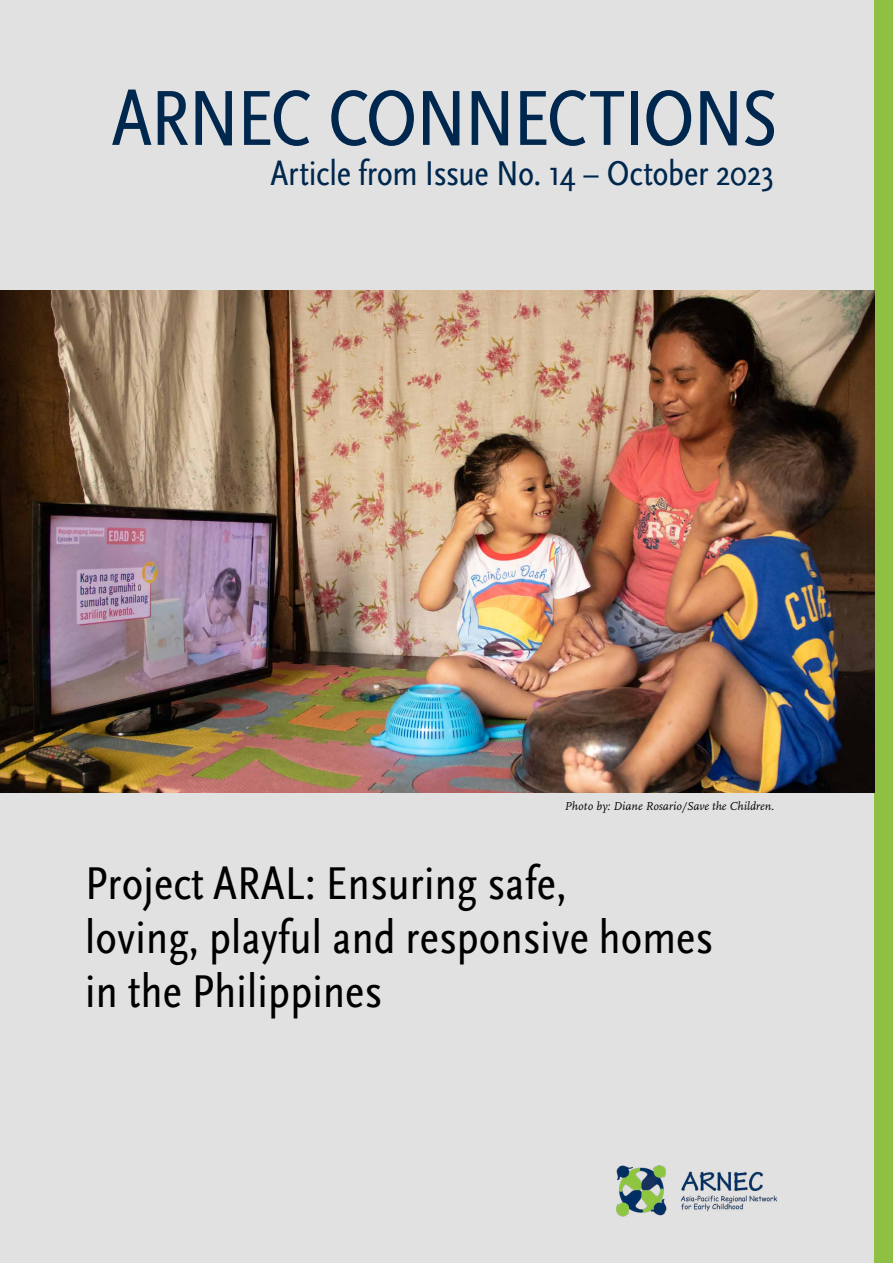
<style>
.page{position:relative;width:893px;height:1263px;background:#e1e1e1}
.page>*{position:absolute;margin:0;border:0;box-sizing:border-box;transform-origin:0 0}
.t1{font:condensed 81.45px "Scala Sans Pro";letter-spacing:-.03em;color:#00274d}
.t2{font:condensed 48px/54px "Scala Sans Pro";letter-spacing:.005em;color:#000}
.t3{font:condensed 36px "Scala Sans Pro";letter-spacing:-.01em;color:#00274d}
.t4{font:italic 12px "Scala Pro";color:#000}
</style>
<div class="page">
<img style="left:616px;top:1165px;width:161px;height:52px">
<div style="left:874px;top:0;width:19px;height:1263px;background:#8fc043"></div>
<img style="left:0;top:291px;width:874px;height:501px">
<h1 class="t1" style="left:111px;top:72px;width:668px">ARNEC CONNECTIONS</h1>
<p class="t3" style="left:270px;top:153px;width:505px">Article from Issue No. 14 – October 2023</p>
<p class="t4" style="left:564px;top:799px;width:211px">Photo by: Diane Rosario/Save the Children.</p>
<p class="t2" style="left:85px;top:857px;width:630px">Project ARAL: Ensuring safe,<br>loving, playful and responsive homes in the Philippines</p>
</div>
